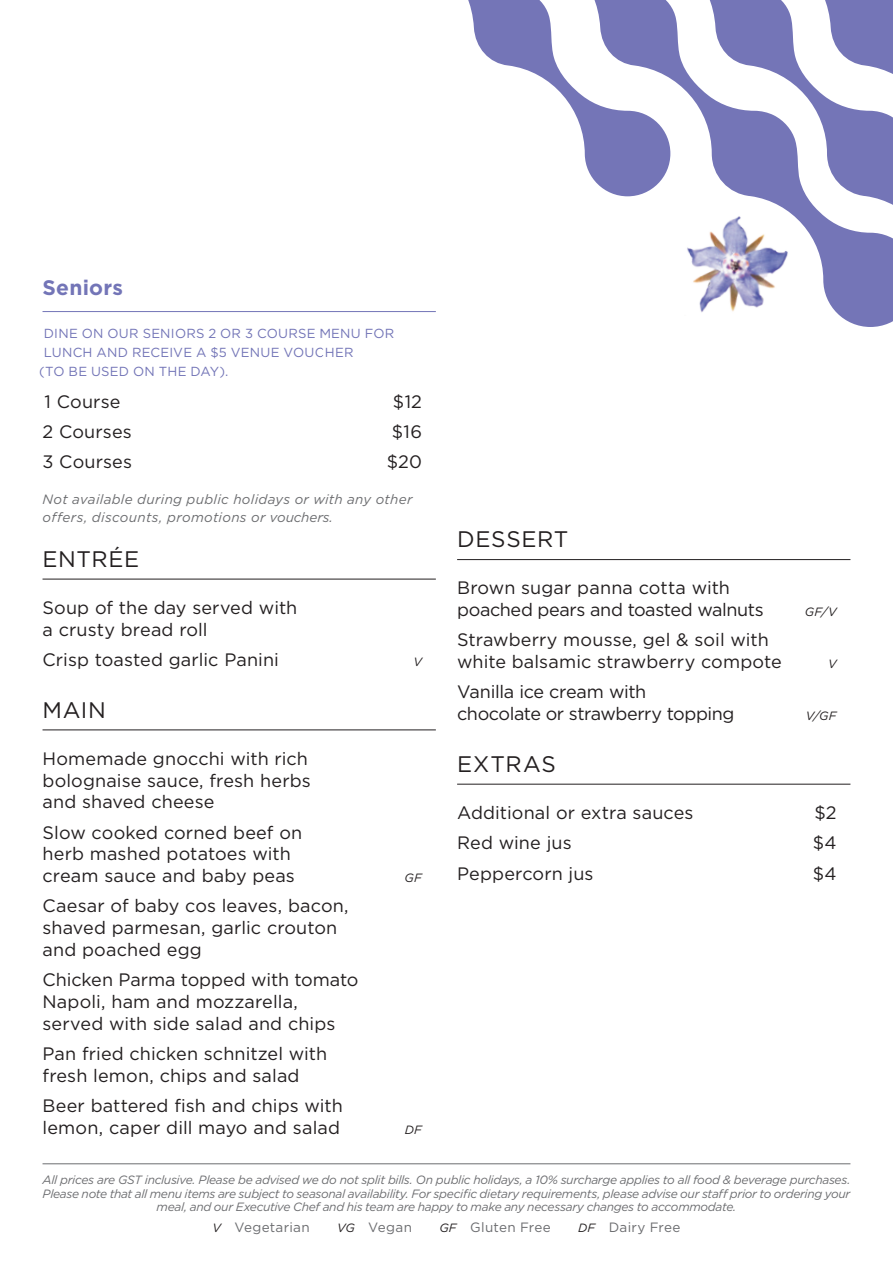
<style>
.page{position:relative;width:893px;height:1263px;background:#fff}
.page>*{position:absolute;margin:0;border:0;box-sizing:border-box;transform-origin:0 0}
.t1{font:22.5px "Gotham";letter-spacing:.03em;color:#231f20}
.t2{font:700 21px "Gotham";letter-spacing:.01em;color:#7375b7}
.t3{font:18px/21.8px "Gotham";letter-spacing:.005em;color:#231f20}
.t4{font:18px/21.8px "Gotham";letter-spacing:-.015em;color:#231f20}
.t5{font:18px/21.8px "Gotham";letter-spacing:-.025em;color:#231f20}
.t6{font:italic 13.5px/17.2px "Gotham";letter-spacing:.02em;color:#6c6d70}
.t7{font:13.5px "Gotham";letter-spacing:.02em;color:#6c6d70}
.t8{font:13.05px "Gotham";letter-spacing:.02em;color:#7375b7}
.t9{font:italic 12px/13.5px "Gotham";letter-spacing:-.025em;color:#6c6d70;text-align:center}
.t10{font:italic 12px "Gotham";letter-spacing:.01em;color:#231f20}
.s1{font-style:italic;font-size:12px;color:#231f20}
</style>
<div class="page">
<hr style="left:457px;top:559px;width:393px;height:1px;background:#231f20">
<hr style="left:457px;top:784px;width:393px;height:1px;background:#231f20">
<hr style="left:43px;top:579px;width:393px;height:1px;background:#231f20">
<hr style="left:43px;top:729px;width:393px;height:1px;background:#231f20">
<hr style="left:43px;top:311px;width:393px;height:1px;background:#7375b7">
<hr style="left:43px;top:1163px;width:807px;height:1px;background:#6c6d70">
<svg style="left:468px;top:0;width:425px;height:327px"></svg>
<p class="t2" style="left:43px;top:276px;width:82px">Seniors</p>
<p class="t8" style="left:44px;top:326px;width:352px">DINE ON OUR SENIORS 2 OR 3 COURSE MENU FOR</p>
<p class="t8" style="left:44px;top:345px;width:311px">LUNCH AND RECEIVE A $5 VENUE VOUCHER</p>
<p class="t8" style="left:39px;top:364px;width:191px">(TO BE USED ON THE DAY).</p>
<p class="t3" style="left:44px;top:390px;width:77px">1 Course</p>
<p class="t3" style="left:393px;top:390px;width:31px">$12</p>
<p class="t3" style="left:43px;top:420px;width:91px">2 Courses</p>
<p class="t3" style="left:392px;top:420px;width:32px">$16</p>
<p class="t3" style="left:43px;top:451px;width:91px">3 Courses</p>
<p class="t3" style="left:387px;top:451px;width:37px">$20</p>
<p class="t6" style="left:43px;top:491px;width:372px">Not available during public holidays or with any other offers, discounts, promotions or vouchers.</p>
<p class="t1" style="left:43px;top:546px;width:98px">ENTRÉE</p>
<p class="t3" style="left:43px;top:596px;width:256px">Soup of the day served with a crusty bread roll</p>
<p class="t3" style="left:43px;top:648px;width:238px">Crisp toasted garlic Panini</p>
<p class="t10" style="left:413px;top:655px;width:10px">V</p>
<p class="t1" style="left:43px;top:697px;width:65px">MAIN</p>
<p class="t3" style="left:43px;top:747px;width:270px">Homemade gnocchi with rich bolognaise sauce, fresh herbs and shaved cheese</p>
<p class="t3" style="left:43px;top:821px;width:261px">Slow cooked corned beef on herb mashed potatoes with cream sauce and baby peas</p>
<p class="t10" style="left:405px;top:871px;width:19px">GF</p>
<p class="t3" style="left:43px;top:895px;width:308px">Caesar of baby cos leaves, bacon, shaved parmesan, garlic crouton and poached egg</p>
<p class="t3" style="left:43px;top:968px;width:318px">Chicken Parma topped with tomato<br>Napoli, ham and mozzarella, served with side salad and chips</p>
<p class="t3" style="left:43px;top:1042px;width:286px">Pan fried chicken schnitzel with fresh lemon, chips and salad</p>
<p class="t3" style="left:43px;top:1094px;width:302px">Beer battered fish and chips with lemon, caper dill mayo and salad</p>
<p class="t10" style="left:405px;top:1123px;width:19px">DF</p>
<p class="t1" style="left:457px;top:527px;width:113px">DESSERT</p>
<p class="t4" style="left:457px;top:577px;width:308px">Brown sugar panna cotta with poached pears and toasted walnuts</p>
<p class="t3" style="left:457px;top:629px;width:326px">Strawberry mousse, gel &amp; soil with white balsamic strawberry compote</p>
<p class="t5" style="left:457px;top:681px;width:279px">Vanilla ice cream with chocolate or strawberry topping</p>
<p class="t10" style="left:805px;top:605px;width:33px">GF/V</p>
<p class="t10" style="left:828px;top:657px;width:10px">V</p>
<p class="t10" style="left:806px;top:709px;width:33px">V/GF</p>
<p class="t1" style="left:457px;top:751px;width:100px">EXTRAS</p>
<p class="t3" style="left:457px;top:801px;width:238px">Additional or extra sauces</p>
<p class="t3" style="left:814px;top:801px;width:24px">$2</p>
<p class="t3" style="left:457px;top:832px;width:116px">Red wine jus</p>
<p class="t3" style="left:813px;top:832px;width:25px">$4</p>
<p class="t3" style="left:457px;top:862px;width:138px">Peppercorn jus</p>
<p class="t3" style="left:813px;top:862px;width:25px">$4</p>
<p class="t9" style="left:43px;top:1173px;width:809px">All prices are GST inclusive. Please be advised we do not split bills. On public holidays, a 10% surcharge applies to all food &amp; beverage purchases.<br>Please note that all menu items are subject to seasonal availability. For specific dietary requirements, please advise our staff prior to ordering your meal, and our Executive Chef and his team are happy to make any necessary changes to accommodate.</p>
<p class="t7" style="left:212px;top:1219px;width:99px"><span class="s1">V</span> Vegetarian</p>
<p class="t7" style="left:337px;top:1219px;width:76px"><span class="s1">VG</span> Vegan</p>
<p class="t7" style="left:439px;top:1219px;width:113px"><span class="s1">GF</span> Gluten Free</p>
<p class="t7" style="left:578px;top:1219px;width:104px"><span class="s1">DF</span> Dairy Free</p>
</div>
